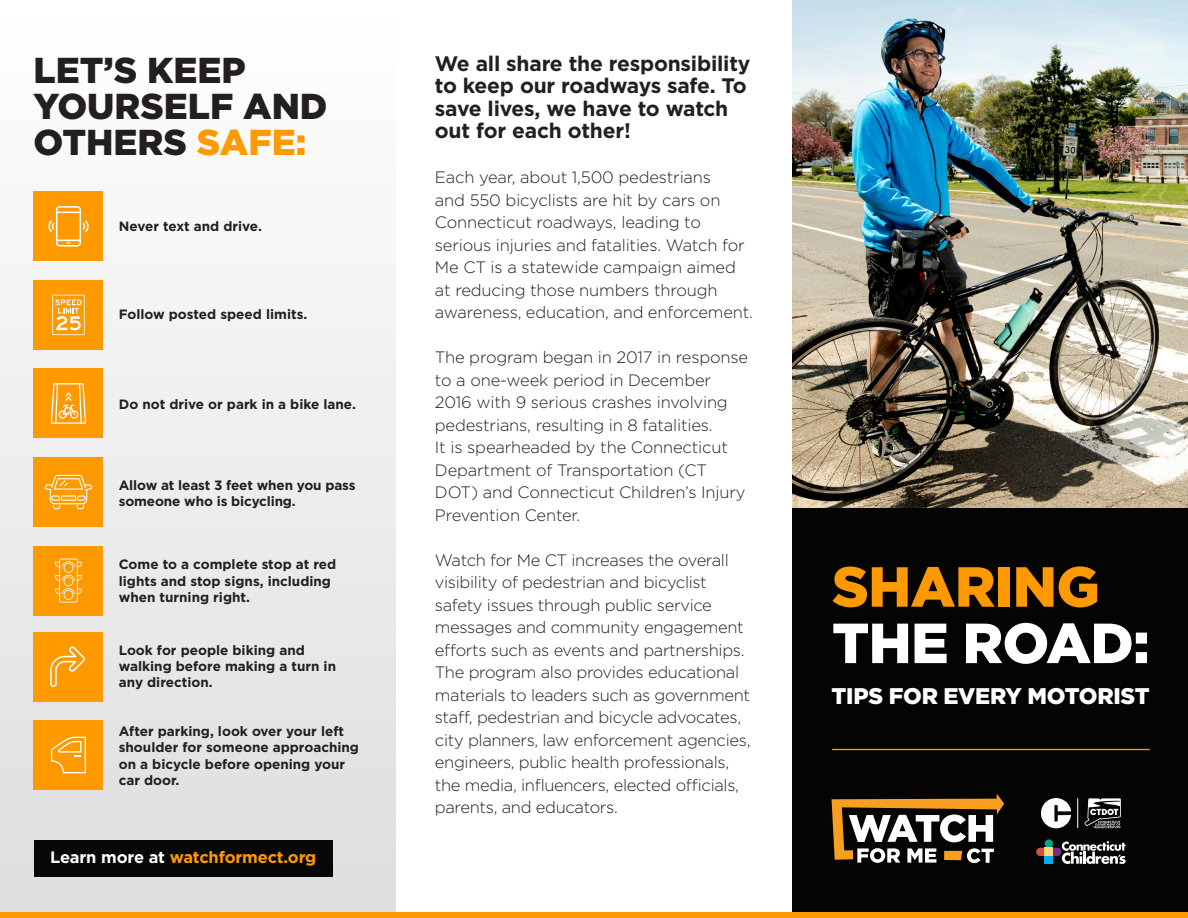
<style>
.page{position:relative;width:1188px;height:918px;background:#fff}
.page>*{position:absolute;margin:0;border:0;box-sizing:border-box;transform-origin:0 0}
.t1{font:900 56.4px/56.4px "Gotham";letter-spacing:-.01em;color:#fff}
.t2{font:900 36px/36px "Gotham";color:#231f20}
.t3{font:900 22.65px "Gotham";letter-spacing:-.01em;color:#fff}
.t4{font:700 21px/22.5px "Gotham";letter-spacing:-.01em;color:#231f20}
.t5{font:300 16.5px/22.5px "Gotham";letter-spacing:-.02em;color:#231f20}
.t6{font:700 16.5px "Gotham";letter-spacing:-.01em;color:#f90}
.t7{font:700 13.5px/16.2px "Gotham";color:#231f20}
.s1{color:#f90}
.s2{color:#fff}
</style>
<div class="page">
<img style="left:793px;top:0;width:395px;height:509px">
<svg style="left:0;top:191px;width:395px;height:722px;fill:#ebeaea"></svg>
<div style="left:793px;top:509px;width:395px;height:409px;background:#040503"></div>
<hr style="left:832px;top:749px;width:318px;height:1px;background:#f90">
<svg style="left:832px;top:794px;width:172px;height:69px"></svg>
<svg style="left:1041px;top:798px;width:30px;height:30px"></svg>
<hr style="left:1077px;top:798px;width:1px;height:30px;background:#fff">
<svg style="left:1084px;top:798px;width:37px;height:30px"></svg>
<svg style="left:1036px;top:839px;width:90px;height:25px"></svg>
<div style="left:1045px;top:848px;width:8px;height:8px;background:#fed77d"></div>
<div style="left:1045px;top:856px;width:8px;height:8px;background:#00aeef"></div>
<div style="left:34px;top:192px;width:69px;height:69px;background:#f90"></div>
<div style="left:34px;top:280px;width:69px;height:70px;background:#f90"></div>
<div style="left:34px;top:369px;width:69px;height:69px;background:#f90"></div>
<div style="left:34px;top:457px;width:69px;height:70px;background:#f90"></div>
<div style="left:34px;top:546px;width:69px;height:69px;background:#f90"></div>
<div style="left:34px;top:632px;width:69px;height:70px;background:#f90"></div>
<div style="left:34px;top:720px;width:69px;height:70px;background:#f90"></div>
<div style="left:0;top:913px;width:1188px;height:5px;background:#f90"></div>
<svg style="left:48px;top:206px;width:41px;height:41px"></svg>
<svg style="left:52px;top:295px;width:33px;height:40px"></svg>
<svg style="left:51px;top:383px;width:35px;height:41px"></svg>
<svg style="left:45px;top:475px;width:47px;height:34px"></svg>
<svg style="left:55px;top:559px;width:27px;height:44px"></svg>
<svg style="left:50px;top:647px;width:35px;height:40px"></svg>
<svg style="left:51px;top:737px;width:35px;height:36px"></svg>
<p class="t2" style="left:34px;top:52px;width:295px">LET’S KEEP<br>YOURSELF AND<br>OTHERS <span class="s1">SAFE:</span></p>
<p class="t7" style="left:119px;top:218px;width:145px">Never text and drive.</p>
<p class="t7" style="left:119px;top:306px;width:190px">Follow posted speed limits.</p>
<p class="t7" style="left:119px;top:397px;width:239px">Do not drive or park in a bike lane.</p>
<p class="t7" style="left:119px;top:477px;width:238px">Allow at least 3 feet when you pass someone who is bicycling.</p>
<p class="t7" style="left:119px;top:556px;width:219px">Come to a complete stop at red lights and stop signs, including when turning right.</p>
<p class="t7" style="left:119px;top:642px;width:219px">Look for people biking and walking before making a turn in any direction.</p>
<p class="t7" style="left:119px;top:723px;width:242px">After parking, look over your left shoulder for someone approaching on a bicycle before opening your car door.</p>
<p class="t6" style="left:50px;top:847px;width:268px"><span class="s2">Learn more at</span> watchformect.org</p>
<p class="t4" style="left:435px;top:52px;width:317px">We all share the responsibility to keep our roadways safe. To save lives, we have to watch out for each other!</p>
<p class="t5" style="left:435px;top:166px;width:320px">Each year, about 1,500 pedestrians<br>and 550 bicyclists are hit by cars on Connecticut roadways, leading to serious injuries and fatalities. Watch for Me CT is a statewide campaign aimed at reducing those numbers through awareness, education, and enforcement.</p>
<p class="t5" style="left:435px;top:346px;width:315px">The program began in 2017 in response to a one-week period in December 2016 with 9 serious crashes involving pedestrians, resulting in 8 fatalities.<br>It is spearheaded by the Connecticut Department of Transportation (CT DOT) and Connecticut Children’s Injury Prevention Center.</p>
<p class="t5" style="left:435px;top:548px;width:317px">Watch for Me CT increases the overall visibility of pedestrian and bicyclist safety issues through public service messages and community engagement efforts such as events and partnerships.<br>The program also provides educational materials to leaders such as government staff, pedestrian and bicycle advocates, city planners, law enforcement agencies, engineers, public health professionals, the media, influencers, elected officials, parents, and educators.</p>
<p class="t1" style="left:832px;top:558px;width:319px"><span class="s1">SHARING<br></span>THE ROAD:</p>
<p class="t3" style="left:832px;top:680px;width:320px">TIPS FOR EVERY MOTORIST</p>
</div>
